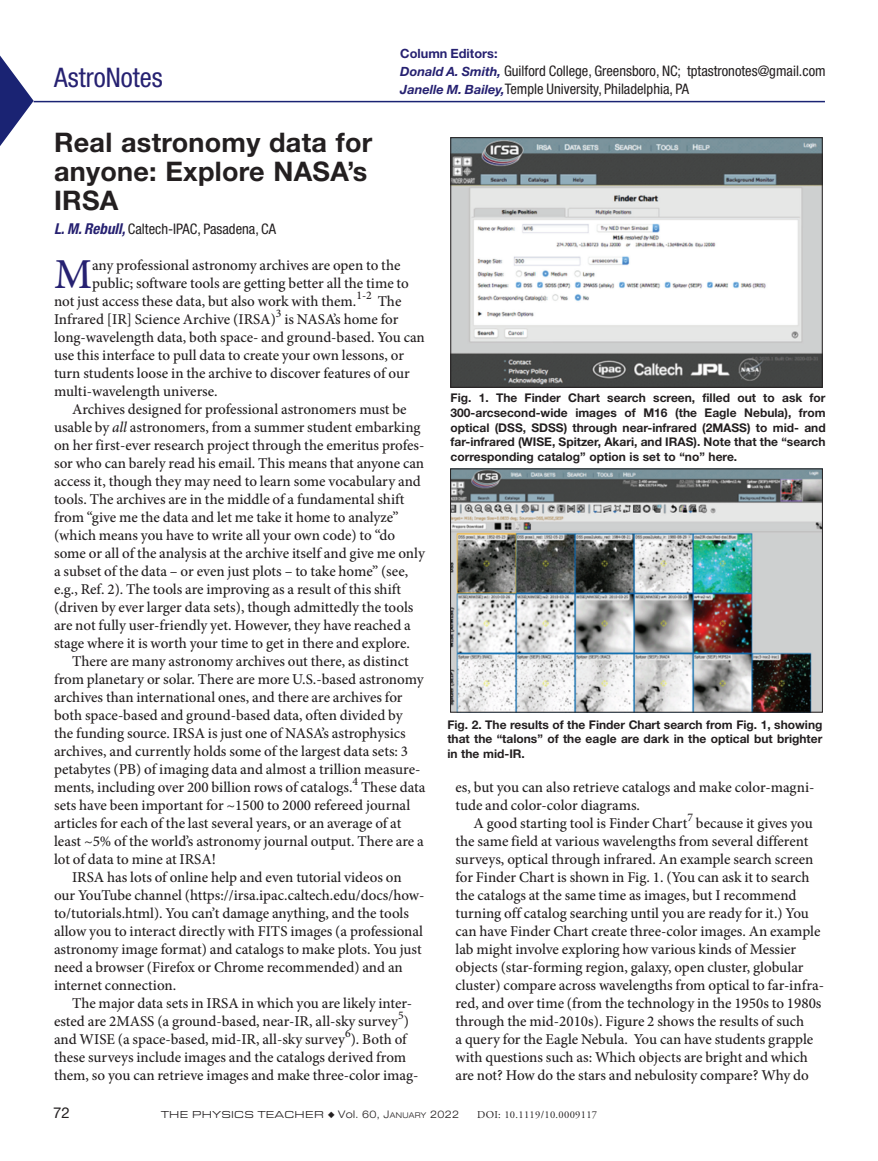
<style>
.page{position:relative;width:878px;height:1161px;background:#fff}
.page>*{position:absolute;margin:0;border:0;box-sizing:border-box;transform-origin:0 0}
.body{font:500 42.75px "Minion Pro";color:#262171}
.col-head{font:700 27px/29.4px "Helvetica Neue LT Std";letter-spacing:.01em;color:#231f20}
.body-2{font:condensed 27px "Helvetica Neue LT Std";color:#262171}
.body-3{font:500 15px/18px "Minion Pro";letter-spacing:-.005em;color:#231f20}
.t1{font:15px "Helvetica Neue LT Std";color:#231f20}
.body-4{font:condensed 14.55px "Helvetica Neue LT Std";color:#231f20}
.body-5{font:700 12.75px "Helvetica Neue LT Std";color:#262171}
.ccaption{font:700 12px/14.9px "Helvetica Neue LT Std";color:#231f20;text-align:justify}
.t2{font:10.5px "Eurostile Extended Roman DTC";letter-spacing:.03em;color:#231f20}
.t3{font:10.5px "Adobe Garamond Pro";letter-spacing:.03em;color:#231f20}
.s1{font-weight:700;font-style:italic;font-stretch:normal;font-size:12.75px;color:#262171}
.s2{font-weight:700;font-style:italic;font-size:15px;color:#262171}
.s3{font-style:italic}
.s4{font-family:"Helvetica Neue LT Std";font-weight:300;font-stretch:expanded}
.s5{font-family:"Helvetica Neue LT Std";font-weight:300;font-stretch:expanded;font-size:7.8px}
</style>
<div class="page">
<hr style="left:34px;top:101px;width:790px;height:1px;background:#1a2373">
<svg style="left:0;top:56px;width:34px;height:90px"></svg>
<img style="left:452px;top:140px;width:368px;height:245px">
<div style="left:450px;top:138px;width:372px;height:249px;border:1px solid #231f20"></div>
<img style="left:452px;top:471px;width:368px;height:239px">
<div style="left:450px;top:469px;width:372px;height:243px;border:1px solid #231f20"></div>
<p class="body-2" style="left:54px;top:62px;width:110px">AstroNotes</p>
<p class="body-5" style="left:400px;top:45px;width:99px">Column Editors:</p>
<p class="body-4" style="left:400px;top:62px;width:427px"><span class="s1">Donald A. Smith,</span> Guilford College, Greensboro, NC; tptastronotes@gmail.com</p>
<p class="body-4" style="left:400px;top:80px;width:290px"><span class="s1">Janelle M. Bailey,</span>Temple University, Philadelphia, PA</p>
<p class="col-head" style="left:54px;top:127px;width:320px">Real astronomy data for anyone: Explore NASA’s<br>IRSA</p>
<p class="body-4" style="left:54px;top:220px;width:224px"><span class="s2">L. M. Rebull,</span> Caltech-IPAC, Pasadena, CA</p>
<p class="body" style="left:54px;top:245px;width:39px">M</p>
<p class="body-3" style="left:92px;top:256px;width:310px">any professional astronomy archives are open to the</p>
<p class="body-3" style="left:92px;top:274px;width:318px">public; software tools are getting better all the time to</p>
<p class="body-3" style="left:54px;top:292px;width:349px">not just access these data, but also work with them.<sup>1-2</sup> The</p>
<p class="body-3" style="left:54px;top:310px;width:346px">Infrared [IR] Science Archive (IRSA)<sup>3</sup> is NASA’s home for</p>
<p class="body-3" style="left:54px;top:328px;width:372px">long-wavelength data, both space- and ground-based. You can</p>
<p class="body-3" style="left:54px;top:346px;width:351px">use this interface to pull data to create your own lessons, or</p>
<p class="body-3" style="left:54px;top:364px;width:357px">turn students loose in the archive to discover features of our</p>
<p class="body-3" style="left:54px;top:382px;width:165px">multi-wavelength universe.</p>
<p class="body-3" style="left:54px;top:400px;width:372px;text-indent:18px">Archives designed for professional astronomers must be usable by <span class="s3">all</span> astronomers, from a summer student embarking on her first-ever research project through the emeritus profes&shy;sor who can barely read his email. This means that anyone can access it, though they may need to learn some vocabulary and tools. The archives are in the middle of a fundamental shift from “give me the data and let me take it home to analyze” (which means you have to write all your own code) to “do some or all of the analysis at the archive itself and give me only a subset of the data – or even just plots – to take home” (see, e.g., Ref. 2). The tools are improving as a result of this shift (driven by ever larger data sets), though admittedly the tools are not fully user-friendly yet. However, they have reached a stage where it is worth your time to get in there and explore.</p>
<p class="body-3" style="left:54px;top:652px;width:373px;text-indent:18px">There are many astronomy archives out there, as distinct from planetary or solar. There are more U.S.-based astronomy archives than international ones, and there are archives for both space-based and ground-based data, often divided by the funding source. IRSA is just one of NASA’s astrophysics archives, and currently holds some of the largest data sets: 3 petabytes (PB) of imaging data and almost a trillion measure&shy;ments, including over 200 billion rows of catalogs.<sup>4</sup> These data sets have been important for ~1500 to 2000 refereed journal articles for each of the last several years, or an average of at least ~5% of the world’s astronomy journal output. There are a lot of data to mine at IRSA!</p>
<p class="body-3" style="left:54px;top:868px;width:372px;text-indent:18px">IRSA has lots of online help and even tutorial videos on our YouTube channel (https://irsa.ipac.caltech.edu/docs/how&shy;to/tutorials.html). You can’t damage anything, and the tools allow you to interact directly with FITS images (a professional astronomy image format) and catalogs to make plots. You just need a browser (Firefox or Chrome recommended) and an internet connection.</p>
<p class="body-3" style="left:54px;top:994px;width:366px;text-indent:18px">The major data sets in IRSA in which you are likely inter&shy;ested are 2MASS (a ground-based, near-IR, all-sky survey<sup>5</sup>) and WISE (a space-based, mid-IR, all-sky survey<sup>6</sup>). Both of these surveys include images and the catalogs derived from them, so you can retrieve images and make three-color imag-</p>
<p class="ccaption" style="left:450px;top:390px;width:376px">Fig. 1. The Finder Chart search screen, filled out to ask for 300-arcsecond-wide images of M16 (the Eagle Nebula), from optical (DSS, SDSS) through near-infrared (2MASS) to mid- and far-infrared (WISE, Spitzer, Akari, and IRAS). Note that the “search corresponding catalog” option is set to “no” here.</p>
<p class="ccaption" style="left:447px;top:717px;width:376px">Fig. 2. The results of the Finder Chart search from Fig. 1, showing that the “talons” of the eagle are dark in the optical but brighter in the mid-IR.</p>
<p class="body-3" style="left:455px;top:778px;width:360px">es, but you can also retrieve catalogs and make color-magni&shy;tude and color-color diagrams.</p>
<p class="body-3" style="left:455px;top:814px;width:370px;text-indent:18px">A good starting tool is Finder Chart<sup>7</sup> because it gives you the same field at various wavelengths from several different surveys, optical through infrared. An example search screen for Finder Chart is shown in Fig. 1. (You can ask it to search the catalogs at the same time as images, but I recommend turning off catalog searching until you are ready for it.) You can have Finder Chart create three-color images. An example lab might involve exploring how various kinds of Messier objects (star-forming region, galaxy, open cluster, globular cluster) compare across wavelengths from optical to far-infra&shy;red, and over time (from the technology in the 1950s to 1980s through the mid-2010s). Figure 2 shows the results of such<br>a query for the Eagle Nebula. You can have students grapple with questions such as: Which objects are bright and which are not? How do the stars and nebulosity compare? Why do</p>
<p class="t1" style="left:53px;top:1103px;width:18px">72</p>
<p class="t2" style="left:161px;top:1109px;width:299px">THE PHYSICS TEACHER ◆ <span class="s4">V</span><span class="s4">ol.</span> <span class="s4">60, J</span><span class="s5">ANUARY</span> <span class="s4">2022</span></p>
<p class="t3" style="left:477px;top:1108px;width:121px">DOI: 10.1119/10.0009117</p>
</div>
